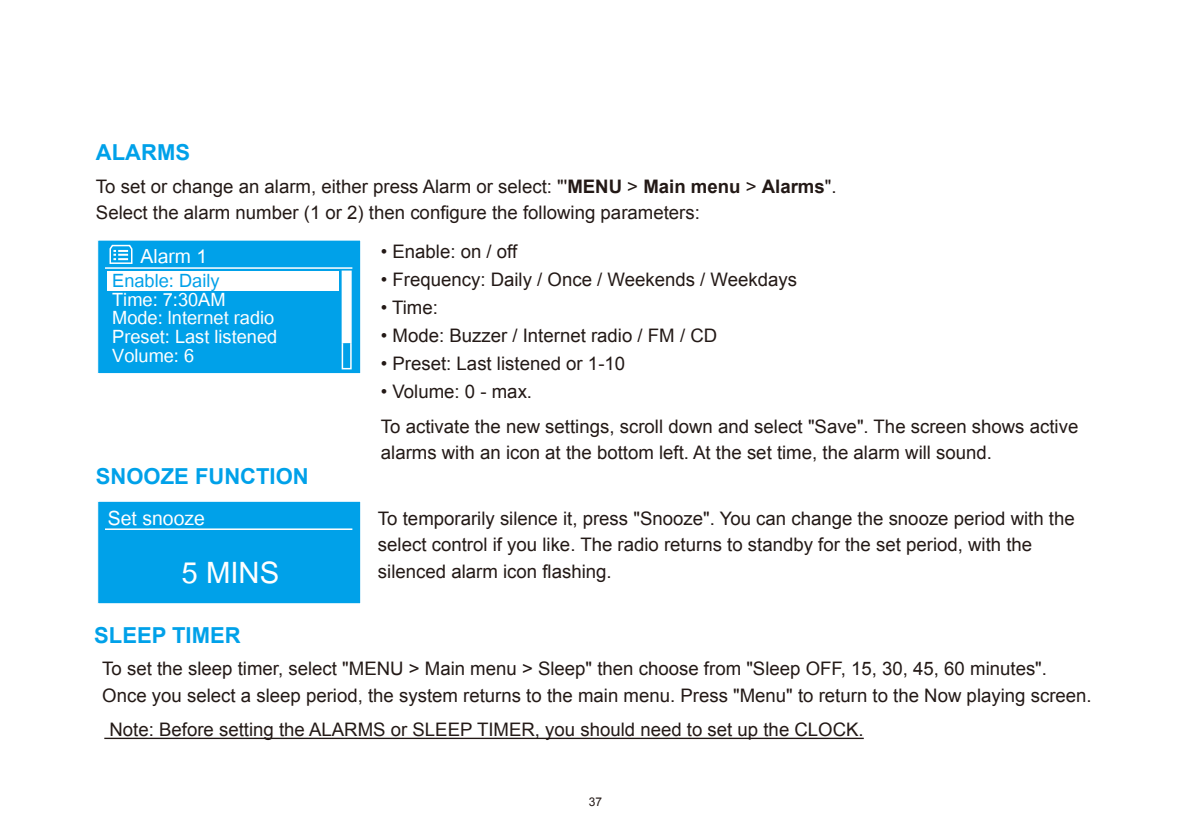
<style>
.page{position:relative;width:1191px;height:840px;background:#fff}
.page>*{position:absolute;margin:0;border:0;box-sizing:border-box;transform-origin:0 0}
.t1{font:41px "Utsaah";color:#fff}
.t2{font:27px "Utsaah";color:#fff}
.t3{font:25.4px/18.8px "Utsaah";color:#fff}
.t4{font:25.4px "Utsaah";color:#00a1e9}
.t5{font:700 22px "Arial";color:#00a1e9}
.t6{font:18.6px/26.6px "Arial";color:#231916}
.t7{font:12px "Arial";color:#231916}
.s1{font-weight:700}
</style>
<div class="page">
<hr style="left:104px;top:737px;width:759px;height:1px;background:#231916">
<div style="left:97px;top:239px;width:264px;height:135px;background:#00a1e9;border:1px solid #fff"></div>
<hr style="left:105px;top:267px;width:247px;height:2px;background:#fff">
<div style="left:107px;top:271px;width:231px;height:20px;background:#fff"></div>
<div style="left:342px;top:342px;width:10px;height:27px;border:2px solid #fff"></div>
<div style="left:342px;top:270px;width:10px;height:74px;background:#fff;border:2px solid #fff"></div>
<svg style="left:109px;top:244px;width:24px;height:20px"></svg>
<div style="left:97px;top:500px;width:264px;height:104px;background:#00a1e9;border:1px solid #fff"></div>
<hr style="left:105px;top:528px;width:247px;height:1px;background:#fff">
<p class="t5" style="left:96px;top:138px;width:96px">ALARMS</p>
<p class="t6" style="left:96px;top:173px;width:742px">To set or change an alarm, either press Alarm or select: "'<span class="s1">MENU</span> &gt; <span class="s1">Main menu</span> &gt; <span class="s1">Alarms</span>".<br>Select the alarm number (1 or 2) then configure the following parameters:</p>
<h2 class="t2" style="left:140px;top:243px;width:68px">Alarm 1</h2>
<h3 class="t4" style="left:112px;top:268px;width:109px">Enable: Daily</h3>
<h3 class="t3" style="left:112px;top:291px;width:167px">Time: 7:30AM<br>Mode: lnternet radio<br>Preset: Last listened<br>Volume: 6</h3>
<p class="t5" style="left:96px;top:461px;width:214px">SNOOZE FUNCTION</p>
<h2 class="t2" style="left:108px;top:505px;width:99px">Set snooze</h2>
<h1 class="t1" style="left:182px;top:552px;width:99px">5 MINS</h1>
<p class="t6" style="left:381px;top:238px;width:138px">• Enable: on / off</p>
<p class="t6" style="left:381px;top:266px;width:418px">• Frequency: Daily / Once / Weekends / Weekdays</p>
<p class="t6" style="left:381px;top:294px;width:59px">• Time:</p>
<p class="t6" style="left:381px;top:322px;width:338px">• Mode: Buzzer / Internet radio / FM / CD</p>
<p class="t6" style="left:381px;top:350px;width:246px">• Preset: Last listened or 1-10</p>
<p class="t6" style="left:381px;top:374px;width:699px;line-height:34.6px">• Volume: 0 - max.<br>To activate the new settings, scroll down and select "Save". The screen shows active</p>
<p class="t6" style="left:381px;top:439px;width:612px">alarms with an icon at the bottom left. At the set time, the alarm will sound.</p>
<p class="t6" style="left:378px;top:504px;width:698px">To temporarily silence it, press "Snooze". You can change the snooze period with the select control if you like. The radio returns to standby for the set period, with the silenced alarm icon flashing.</p>
<p class="t5" style="left:94px;top:620px;width:148px">SLEEP TIMER</p>
<p class="t6" style="left:102px;top:655px;width:991px">To set the sleep timer, select "MENU &gt; Main menu &gt; Sleep" then choose from "Sleep OFF, 15, 30, 45, 60 minutes".<br>Once you select a sleep period, the system returns to the main menu. Press "Menu" to return to the Now playing screen.</p>
<p class="t6" style="left:109px;top:716px;width:756px">Note: Before setting the ALARMS or SLEEP TIMER, you should need to set up the CLOCK.</p>
<p class="t7" style="left:589px;top:793px;width:15px">37</p>
</div>
